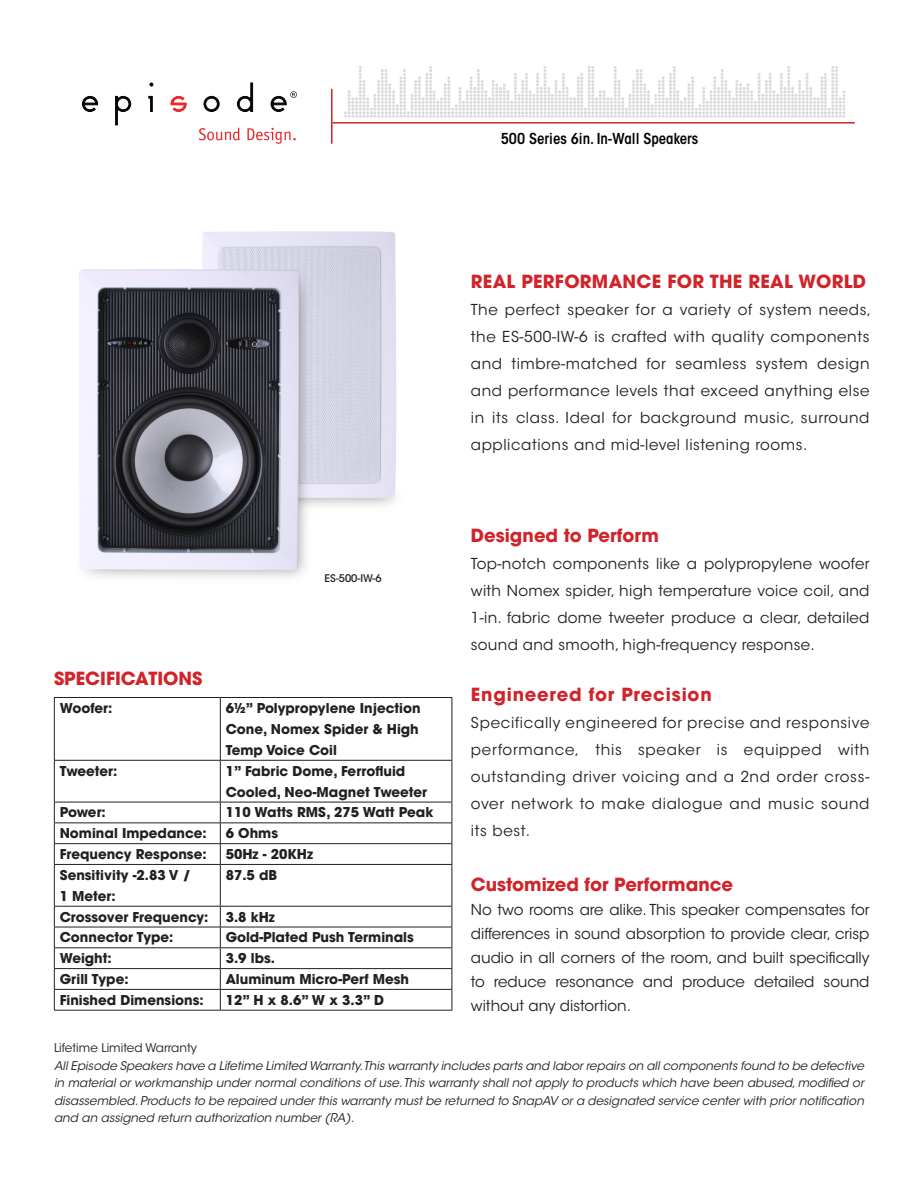
<style>
.page{position:relative;width:918px;height:1188px;background:#fff}
.page>*{position:absolute;margin:0;border:0;box-sizing:border-box;transform-origin:0 0}
.t1{font:700 18px "ITC Avant Garde Std";letter-spacing:.015em;color:#d1232a}
.t2{font:700 18px "ITC Avant Garde Std";letter-spacing:.045em;color:#d1232a}
.t3{font:15px/27px "ITC Avant Garde Std";letter-spacing:.02em;color:#231f20;text-align:justify}
.t4{font:600 condensed 15px "ITC Avant Garde Std";color:#000}
.t5{font:700 13.5px/21px "ITC Avant Garde Std";color:#231f20}
.t6{font:italic 12px/17.4px "ITC Avant Garde Std";color:#231f20;text-align:justify}
.t7{font:12px "ITC Avant Garde Std";color:#231f20}
.t8{font:500 10.5px "ITC Avant Garde Std";color:#231f20}
</style>
<div class="page">
<hr style="left:333px;top:122px;width:522px;height:2px;background:#d1232a">
<hr style="left:331px;top:89px;width:2px;height:55px;background:#d1232a">
<svg style="left:82px;top:96px;width:16px;height:16px"></svg>
<svg style="left:115px;top:96px;width:16px;height:30px"></svg>
<svg style="left:148px;top:83px;width:6px;height:29px"></svg>
<svg style="left:170px;top:96px;width:17px;height:16px"></svg>
<svg style="left:203px;top:96px;width:17px;height:16px"></svg>
<svg style="left:237px;top:83px;width:16px;height:29px"></svg>
<svg style="left:270px;top:91px;width:27px;height:21px"></svg>
<svg style="left:199px;top:128px;width:41px;height:12px"></svg>
<svg style="left:247px;top:128px;width:49px;height:16px"></svg>
<img style="left:336px;top:66px;width:519px;height:58px">
<img style="left:79px;top:231px;width:317px;height:346px">
<hr style="left:54px;top:698px;width:1px;height:62px;background:#231f20">
<hr style="left:54px;top:697px;width:166px;height:1px;background:#231f20">
<hr style="left:220px;top:698px;width:1px;height:62px;background:#231f20">
<hr style="left:452px;top:698px;width:1px;height:62px;background:#231f20">
<hr style="left:220px;top:697px;width:232px;height:1px;background:#231f20">
<hr style="left:54px;top:761px;width:1px;height:41px;background:#231f20">
<hr style="left:54px;top:760px;width:166px;height:1px;background:#231f20">
<hr style="left:220px;top:761px;width:1px;height:41px;background:#231f20">
<hr style="left:452px;top:761px;width:1px;height:41px;background:#231f20">
<hr style="left:220px;top:760px;width:232px;height:1px;background:#231f20">
<hr style="left:54px;top:802px;width:166px;height:1px;background:#231f20">
<hr style="left:220px;top:802px;width:232px;height:1px;background:#231f20">
<hr style="left:54px;top:823px;width:166px;height:1px;background:#231f20">
<hr style="left:220px;top:823px;width:232px;height:1px;background:#231f20">
<svg style="left:54px;top:802px;width:1px;height:62px"></svg>
<hr style="left:54px;top:843px;width:166px;height:1px;background:#231f20">
<svg style="left:220px;top:802px;width:1px;height:62px"></svg>
<svg style="left:452px;top:802px;width:1px;height:62px"></svg>
<hr style="left:220px;top:843px;width:232px;height:1px;background:#231f20">
<hr style="left:54px;top:865px;width:1px;height:41px;background:#231f20">
<hr style="left:54px;top:864px;width:166px;height:1px;background:#231f20">
<hr style="left:220px;top:865px;width:1px;height:41px;background:#231f20">
<hr style="left:452px;top:865px;width:1px;height:41px;background:#231f20">
<hr style="left:220px;top:864px;width:232px;height:1px;background:#231f20">
<hr style="left:54px;top:906px;width:166px;height:1px;background:#231f20">
<hr style="left:220px;top:906px;width:232px;height:1px;background:#231f20">
<hr style="left:54px;top:927px;width:166px;height:1px;background:#231f20">
<hr style="left:220px;top:927px;width:232px;height:1px;background:#231f20">
<hr style="left:54px;top:947px;width:166px;height:1px;background:#231f20">
<hr style="left:220px;top:947px;width:232px;height:1px;background:#231f20">
<hr style="left:54px;top:968px;width:166px;height:1px;background:#231f20">
<hr style="left:220px;top:968px;width:232px;height:1px;background:#231f20">
<svg style="left:54px;top:907px;width:1px;height:103px"></svg>
<hr style="left:54px;top:989px;width:166px;height:1px;background:#231f20">
<hr style="left:54px;top:1010px;width:166px;height:1px;background:#231f20">
<svg style="left:220px;top:907px;width:1px;height:103px"></svg>
<svg style="left:452px;top:907px;width:1px;height:103px"></svg>
<hr style="left:220px;top:989px;width:232px;height:1px;background:#231f20">
<hr style="left:220px;top:1010px;width:232px;height:1px;background:#231f20">
<p class="t4" style="left:501px;top:129px;width:199px">500 Series 6in. In-Wall Speakers</p>
<p class="t1" style="left:54px;top:666px;width:150px">SPECIFICATIONS</p>
<p class="t8" style="left:325px;top:572px;width:59px">ES-500-IW-6</p>
<p class="t5" style="left:60px;top:697px;width:54px">Woofer:</p>
<p class="t5" style="left:226px;top:697px;width:196px">6½” Polypropylene Injection<br>Cone, Nomex Spider &amp; High<br>Temp Voice Coil</p>
<p class="t5" style="left:60px;top:760px;width:59px">Tweeter:</p>
<p class="t5" style="left:226px;top:760px;width:203px">1” Fabric Dome, Ferrofluid<br>Cooled, Neo-Magnet Tweeter</p>
<p class="t5" style="left:60px;top:802px;width:48px">Power:</p>
<p class="t5" style="left:226px;top:802px;width:209px">110 Watts RMS, 275 Watt Peak</p>
<p class="t5" style="left:60px;top:823px;width:149px">Nominal Impedance:</p>
<p class="t5" style="left:226px;top:823px;width:54px">6 Ohms</p>
<p class="t5" style="left:60px;top:843px;width:148px">Frequency Response:</p>
<p class="t5" style="left:226px;top:843px;width:89px">50Hz - 20KHz</p>
<p class="t5" style="left:60px;top:864px;width:133px">Sensitivity -2.83 V /<br>1 Meter:</p>
<p class="t5" style="left:226px;top:864px;width:53px">87.5 dB</p>
<p class="t5" style="left:60px;top:906px;width:150px">Crossover Frequency:</p>
<p class="t5" style="left:226px;top:906px;width:51px">3.8 kHz</p>
<p class="t5" style="left:60px;top:927px;width:115px">Connector Type:</p>
<p class="t5" style="left:226px;top:927px;width:190px">Gold-Plated Push Terminals</p>
<p class="t5" style="left:60px;top:948px;width:54px">Weight:</p>
<p class="t5" style="left:226px;top:948px;width:51px">3.9 lbs.</p>
<p class="t5" style="left:60px;top:968px;width:70px">Grill Type:</p>
<p class="t5" style="left:226px;top:968px;width:185px">Aluminum Micro-Perf Mesh</p>
<p class="t5" style="left:60px;top:989px;width:145px">Finished Dimensions:</p>
<p class="t5" style="left:226px;top:989px;width:160px">12” H x 8.6” W x 3.3” D</p>
<p class="t1" style="left:471px;top:269px;width:397px">REAL PERFORMANCE FOR THE REAL WORLD</p>
<p class="t3" style="left:471px;top:296px;width:402px">The perfect speaker for a variety of system needs, the ES-500-IW-6 is crafted with quality components and timbre-matched for seamless system design and performance levels that exceed anything else in its class. Ideal for background music, surround applications and mid-level listening rooms.</p>
<p class="t1" style="left:471px;top:523px;width:189px">Designed to Perform</p>
<p class="t3" style="left:471px;top:550px;width:400px">Top-notch components like a polypropylene woofer with Nomex spider, high temperature voice coil, and 1-in. fabric dome tweeter produce a clear, detailed sound and smooth, high-frequency response.</p>
<p class="t2" style="left:471px;top:682px;width:242px">Engineered for Precision</p>
<p class="t3" style="left:471px;top:709px;width:400px">Specifically engineered for precise and responsive performance, this speaker is equipped with outstanding driver voicing and a 2nd order cross&shy;over network to make dialogue and music sound its best.</p>
<p class="t1" style="left:471px;top:872px;width:264px">Customized for Performance</p>
<p class="t3" style="left:471px;top:897px;width:400px;line-height:24px">No two rooms are alike. This speaker compensates for differences in sound absorption to provide clear, crisp audio in all corners of the room, and built specifically to reduce resonance and produce detailed sound without any distortion.</p>
<p class="t7" style="left:54px;top:1041px;width:145px">Lifetime Limited Warranty</p>
<p class="t6" style="left:54px;top:1057px;width:812px">All Episode Speakers have a Lifetime Limited Warranty.This warranty includes parts and labor repairs on all components found to be defective in material or workmanship under normal conditions of use. This warranty shall not apply to products which have been abused, modified or disassembled. Products to be repaired under this warranty must be returned to SnapAV or a designated service center with prior notification and an assigned return authorization number (RA).</p>
</div>
